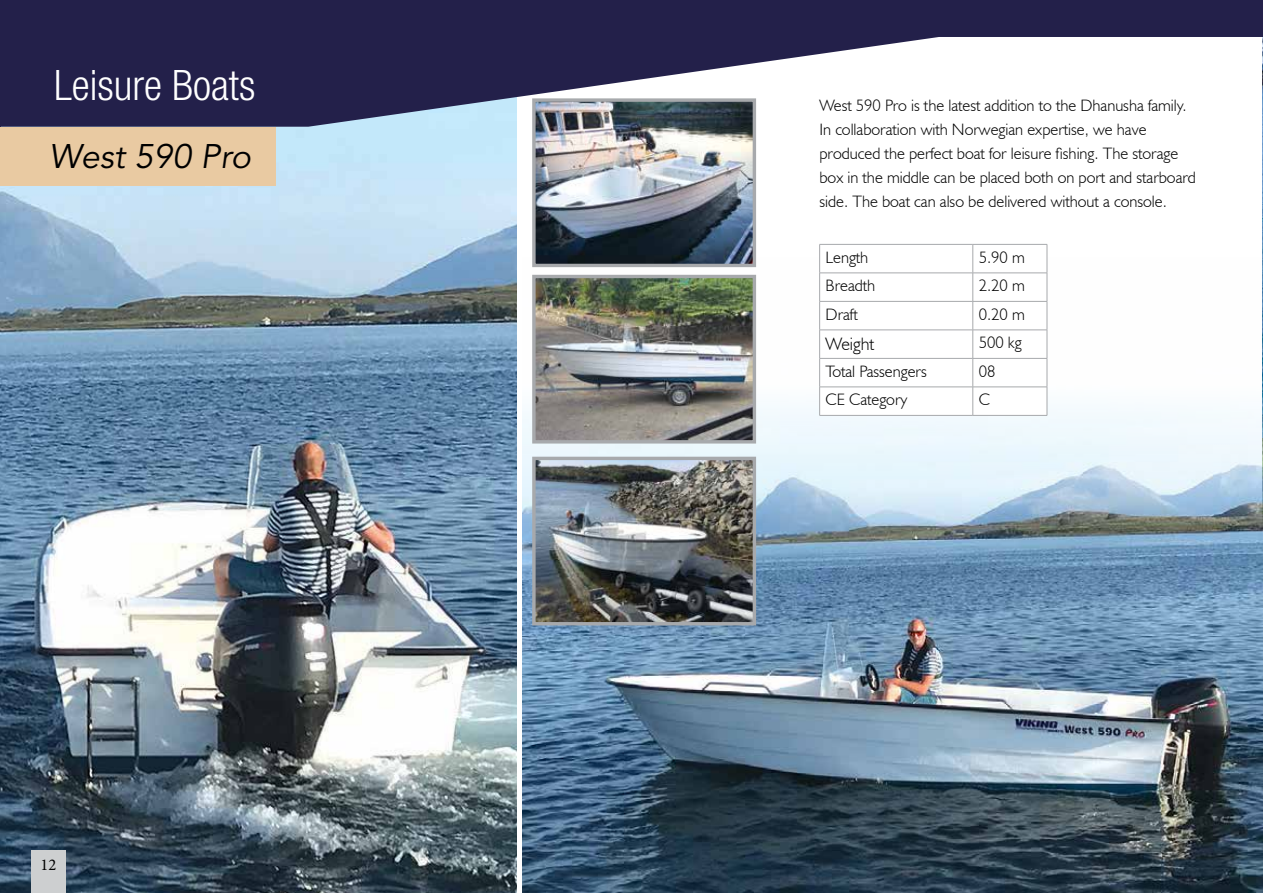
<style>
.page{position:relative;width:1263px;height:893px;background:#fff}
.page>*{position:absolute;margin:0;border:0;box-sizing:border-box;transform-origin:0 0}
.t1{font:300 condensed 42px "Helvetica Neue LT Std";color:#fff}
.t2{font:italic 33.9px "Avenir LT Std";color:#000}
.t3{font:300 18px "Humanist 521 BT";color:#000}
.t4{font:300 16.5px/24px "Humanist 521 BT";color:#000}
.t5{font:16.5px "Minion Pro";color:#000}
</style>
<div class="page">
<img style="left:1262px;top:127px;width:1px;height:130px">
<img style="left:0;top:127px;width:516px;height:766px">
<img style="left:523px;top:257px;width:740px;height:636px">
<svg style="left:1px;top:2px;width:1262px;height:125px;fill:#23204a"></svg>
<div style="left:0;top:127px;width:276px;height:58px;background:#e9caa2"></div>
<img style="left:536px;top:102px;width:216px;height:161px">
<div style="left:532px;top:98px;width:224px;height:169px;border:3px solid #a7a9ac"></div>
<img style="left:536px;top:279px;width:216px;height:161px">
<div style="left:532px;top:275px;width:224px;height:169px;border:3px solid #a7a9ac"></div>
<img style="left:536px;top:461px;width:216px;height:160px">
<div style="left:532px;top:457px;width:224px;height:168px;border:3px solid #a7a9ac"></div>
<svg style="left:819px;top:244px;width:229px;height:171px"></svg>
<hr style="left:819px;top:415px;width:154px;height:1px;background:#a7a9ac">
<hr style="left:973px;top:415px;width:74px;height:1px;background:#a7a9ac">
<div style="left:32px;top:851px;width:34px;height:42px;background:#cdcfd0"></div>
<hr style="left:0;top:0;width:1px;height:127px;background:#23204a">
<div style="left:0;top:0;width:1262px;height:9px;background:#23204a"></div>
<h1 class="t1" style="left:54px;top:61px;width:203px">Leisure Boats</h1>
<h2 class="t2" style="left:49px;top:137px;width:203px">West 590 Pro</h2>
<p class="t5" style="left:41px;top:854px;width:17px">12</p>
<p class="t4" style="left:819px;top:93px;width:378px">West 590 Pro is the latest addition to the Dhanusha family.<br>In collaboration with Norwegian expertise, we have produced the perfect boat for leisure fishing. The storage box in the middle can be placed both on port and starboard side. The boat can also be delivered without a console.</p>
<p class="t4" style="left:826px;top:245px;width:44px">Length</p>
<p class="t4" style="left:979px;top:245px;width:48px">5.90 m</p>
<p class="t4" style="left:826px;top:273px;width:51px">Breadth</p>
<p class="t4" style="left:979px;top:273px;width:48px">2.20 m</p>
<p class="t4" style="left:826px;top:302px;width:34px">Draft</p>
<p class="t4" style="left:979px;top:302px;width:48px">0.20 m</p>
<p class="t3" style="left:826px;top:332px;width:50px">Weight</p>
<p class="t4" style="left:979px;top:330px;width:44px">500 kg</p>
<p class="t4" style="left:826px;top:359px;width:103px">Total Passengers</p>
<p class="t4" style="left:979px;top:359px;width:18px">08</p>
<p class="t4" style="left:826px;top:387px;width:83px">CE Category</p>
<p class="t4" style="left:979px;top:387px;width:13px">C</p>
</div>
